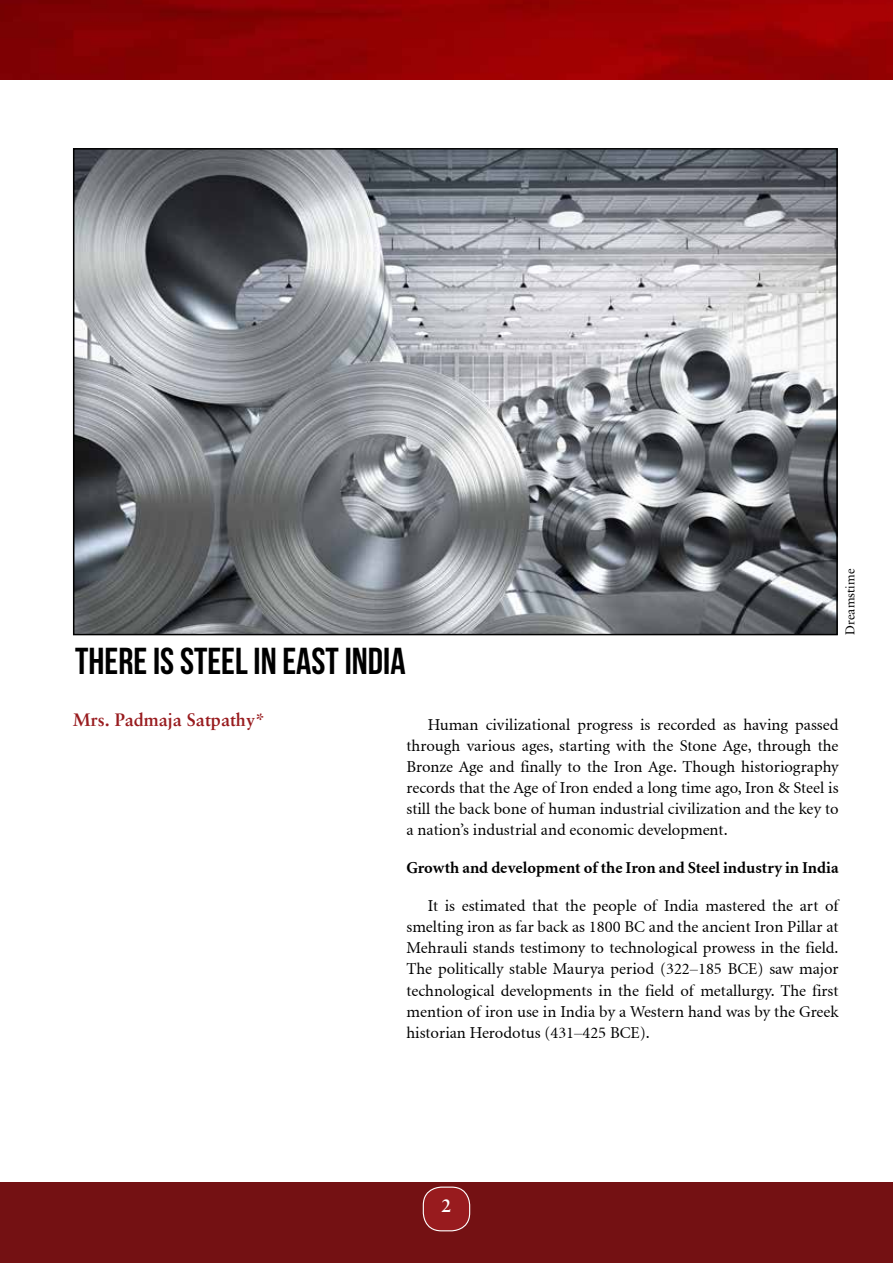
<style>
.page{position:relative;width:893px;height:1263px;background:#fff}
.page>*{position:absolute;margin:0;border:0;box-sizing:border-box;transform-origin:0 0}
.t1{font:700 37.5px "Bebas Neue";color:#000}
.t2{font:700 18px "Sabon";color:#981b1e}
.t3{font:700 18px "Sabon";color:#fff}
.t4{font:16.5px/21px "Adobe Corporate ID Minion";color:#000;text-align:justify}
.t5{font:700 16.5px "Adobe Corporate ID Minion";color:#000}
.t6{font:12.75px "Sabon";color:#000}
</style>
<div class="page">
<div style="left:0;top:1183px;width:893px;height:80px;background:#741113"></div>
<div style="left:423px;top:1187px;width:47px;height:44px;background:#981b1e;border-radius:18px"></div>
<div style="left:423px;top:1186px;width:47px;height:45px;border:1px solid #fff;border-radius:18px"></div>
<img style="left:0;top:0;width:893px;height:79px">
<img style="left:76px;top:151px;width:759px;height:481px">
<div style="left:73px;top:148px;width:765px;height:487px;border:2px solid #000"></div>
<h1 class="t1" style="left:75px;top:641px;width:332px">THERE IS STEEL IN EAST INDIA</h1>
<p class="t6" style="left:843px;top:635px;width:68px;rotate:-90deg">Dreamstime</p>
<p class="t2" style="left:73px;top:709px;width:194px">Mrs. Padmaja Satpathy*</p>
<p class="t4" style="left:406px;top:715px;width:434px;text-indent:21px">Human civilizational progress is recorded as having passed through various ages, starting with the Stone Age, through the Bronze Age and finally to the Iron Age. Though historiography records that the Age of Iron ended a long time ago, Iron &amp; Steel is still the back bone of human industrial civilization and the key to a nation’s industrial and economic development.</p>
<p class="t5" style="left:406px;top:860px;width:434px">Growth and development of the Iron and Steel industry in India</p>
<p class="t4" style="left:406px;top:896px;width:434px;text-indent:21px">It is estimated that the people of India mastered the art of smelting iron as far back as 1800 BC and the ancient Iron Pillar at Mehrauli stands testimony to technological prowess in the field.<br>The politically stable Maurya period (322–185 BCE) saw major technological developments in the field of metallurgy. The first mention of iron use in India by a Western hand was by the Greek historian Herodotus (431–425 BCE).</p>
<p class="t3" style="left:441px;top:1194px;width:12px">2</p>
</div>
